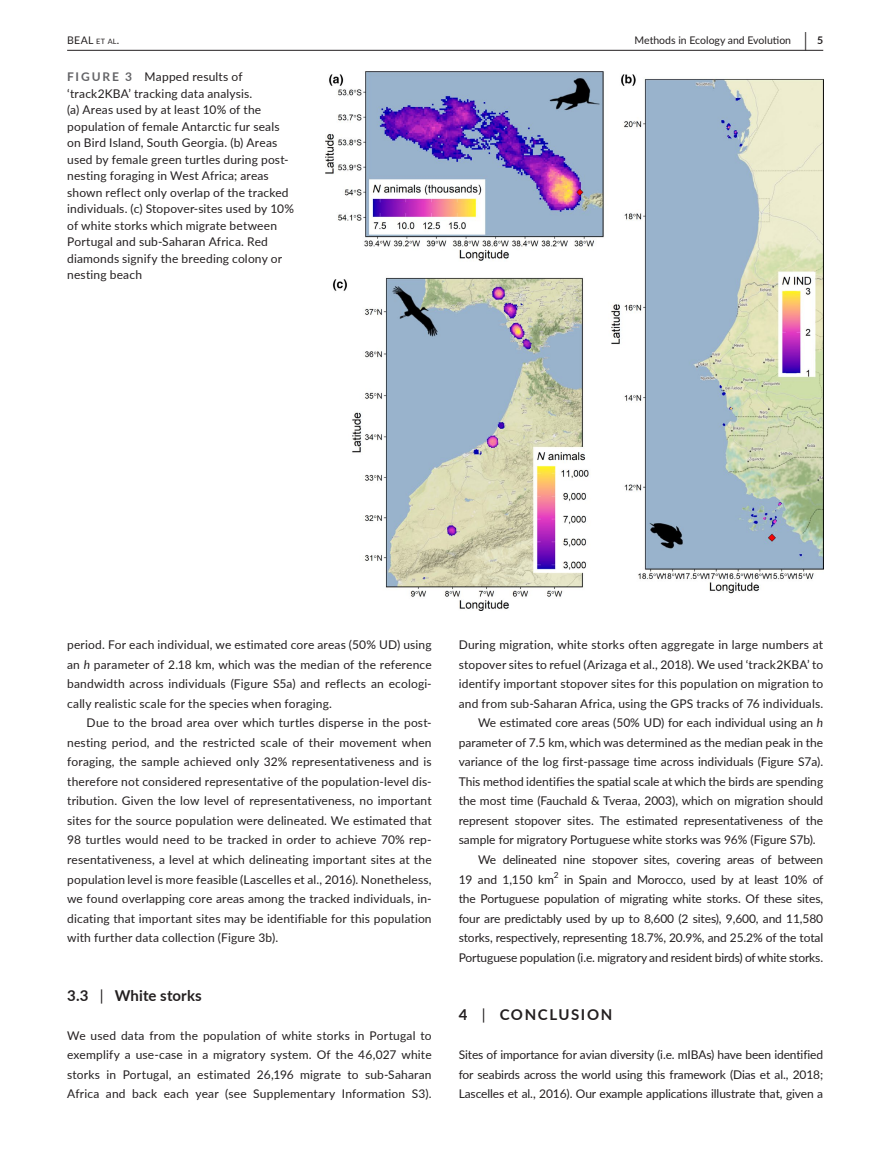
<style>
.page{position:relative;width:893px;height:1174px;background:#fff}
.page>*{position:absolute;margin:0;border:0;box-sizing:border-box;transform-origin:0 0}
.t1{font:700 19.5px "Lato";color:#231f20;scale:.48 1}
.t2{font:700 15px "Lato";letter-spacing:.01em;color:#231f20}
.t3{font:700 15px "Lato";letter-spacing:.11em;color:#231f20}
.t4{font:12px/19.5px "Lato";color:#231f20;text-align:justify}
.t5{font:10.5px "Lato";color:#231f20}
.t6{font:10.5px "Lato";color:#231f20}
.t7{font:700 10.5px "Lato";color:#231f20}
.s1{font-size:7.35px}
.s2{font-weight:700;color:#636366}
.s3{font-style:italic}
.s4{font-weight:400}
</style>
<div class="page">
<hr style="left:67px;top:50px;width:756px;height:1px;background:#231f20">
<img style="left:326px;top:72px;width:497px;height:539px">
<h1 class="t1" style="left:804px;top:25px;width:7px">|</h1>
<p class="t6" style="left:67px;top:33px;width:54px">BEAL <span class="s1">et al</span>.</p>
<p class="t5" style="left:635px;top:33px;width:158px">Methods in Ecology and Evolu on</p>
<p class="t7" style="left:817px;top:33px;width:8px">5</p>
<p class="t4" style="left:67px;top:68px;width:228px;line-height:16.5px;text-align:left"><span class="s2">FIGURE 3</span> Mapped results of ‘track2KBA’ tracking data analysis.<br>(a) Areas used by at least 10% of the population of female Antarctic fur seals on Bird Island, South Georgia. (b) Areas used by female green turtles during post&shy;nesting foraging in West Africa; areas shown reflect only overlap of the tracked individuals. (c) Stopover-sites used by 10% of white storks which migrate between Portugal and sub-Saharan Africa. Red diamonds signify the breeding colony or nesting beach</p>
<p class="t4" style="left:67px;top:635px;width:366px">period. For each individual, we estimated core areas (50% UD) using an <span class="s3">h</span> parameter of 2.18 km, which was the median of the reference bandwidth across individuals (Figure S5a) and reflects an ecologi&shy;cally realistic scale for the species when foraging.</p>
<p class="t4" style="left:67px;top:713px;width:366px;text-indent:20px">Due to the broad area over which turtles disperse in the post&shy;nesting period, and the restricted scale of their movement when foraging, the sample achieved only 32% representativeness and is therefore not considered representative of the population-level dis&shy;tribution. Given the low level of representativeness, no important sites for the source population were delineated. We estimated that 98 turtles would need to be tracked in order to achieve 70% rep&shy;resentativeness, a level at which delineating important sites at the population level is more feasible (Lascelles et al., 2016). Nonetheless, we found overlapping core areas among the tracked individuals, in&shy;dicating that important sites may be identifiable for this population with further data collection (Figure 3b).</p>
<p class="t2" style="left:67px;top:984px;width:136px">3.3 <span class="s4">|</span> White storks</p>
<p class="t4" style="left:67px;top:1025px;width:366px">We used data from the population of white storks in Portugal to exemplify a use-case in a migratory system. Of the 46,027 white storks in Portugal, an estimated 26,196 migrate to sub-Saharan Africa and back each year (see Supplementary Information S3).</p>
<p class="t4" style="left:459px;top:635px;width:366px">During migration, white storks often aggregate in large numbers at</p>
<p class="t4" style="left:459px;top:654px;width:366px">stopover sites to refuel (Arizaga et al., 2018). We used ‘track2KBA’ to</p>
<p class="t4" style="left:459px;top:674px;width:366px">identify important stopover sites for this population on migration to</p>
<p class="t4" style="left:459px;top:693px;width:366px">and from sub-Saharan Africa, using the GPS tracks of 76 individuals.</p>
<p class="t4" style="left:478px;top:713px;width:347px">We estimated core areas (50% UD) for each individual using an <span class="s3">h</span></p>
<p class="t4" style="left:459px;top:732px;width:366px">parameter of 7.5 km, which was determined as the median peak in the</p>
<p class="t4" style="left:459px;top:752px;width:366px">variance of the log first-passage time across individuals (Figure S7a).</p>
<p class="t4" style="left:459px;top:771px;width:366px">This method identifies the spatial scale at which the birds are spending</p>
<p class="t4" style="left:459px;top:791px;width:366px">the most time (Fauchald &amp; Tveraa, 2003), which on migration should</p>
<p class="t4" style="left:459px;top:810px;width:366px">represent stopover sites. The estimated representativeness of the</p>
<p class="t4" style="left:459px;top:830px;width:359px">sample for migratory Portuguese white storks was 96% (Figure S7b).</p>
<p class="t4" style="left:478px;top:849px;width:346px">We delineated nine stopover sites, covering areas of between</p>
<p class="t4" style="left:459px;top:869px;width:366px">19 and 1,150 km<sup>2</sup> in Spain and Morocco, used by at least 10% of</p>
<p class="t4" style="left:459px;top:888px;width:366px">the Portuguese population of migrating white storks. Of these sites,</p>
<p class="t4" style="left:459px;top:908px;width:366px">four are predictably used by up to 8,600 (2 sites), 9,600, and 11,580</p>
<p class="t4" style="left:459px;top:927px;width:366px">storks, respectively, representing 18.7%, 20.9%, and 25.2% of the total</p>
<p class="t4" style="left:459px;top:947px;width:366px">Portuguese population (i.e. migratory and resident birds) of white storks.</p>
<p class="t3" style="left:459px;top:1003px;width:155px">4 <span class="s4">|</span> CONCLUSION</p>
<p class="t4" style="left:459px;top:1044px;width:366px">Sites of importance for avian diversity (i.e. mIBAs) have been identified for seabirds across the world using this framework (Dias et al., 2018; Lascelles et al., 2016). Our example applications illustrate that, given a</p>
</div>
